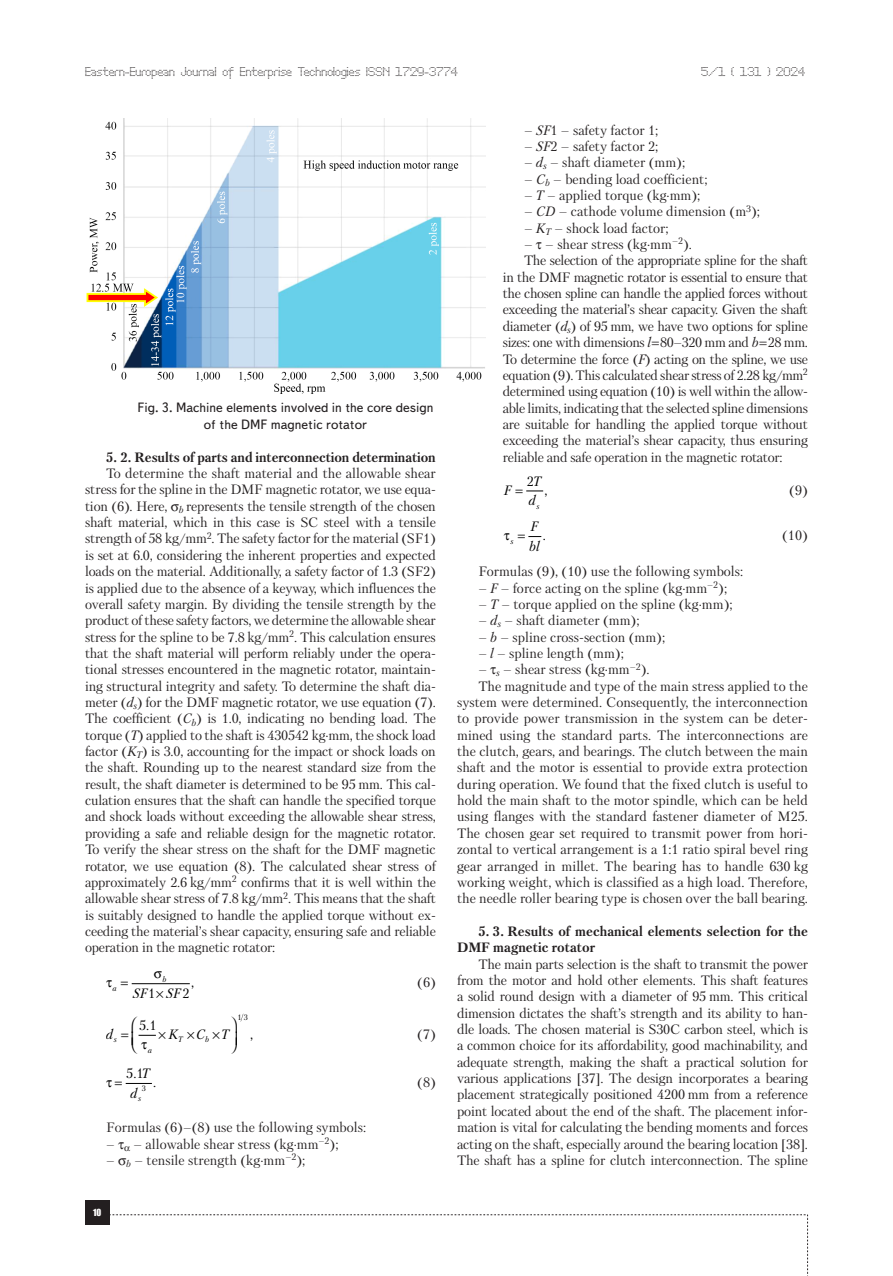
<style>
.page{position:relative;width:893px;height:1276px;background:#fff}
.page>*{position:absolute;margin:0;border:0;box-sizing:border-box;transform-origin:0 0}
.Text__англ__отступ{font:13.5px/16.4px "Petersburg C";letter-spacing:-.015em;color:#231f20;text-align:justify}
.Text__англ__отступ-2{font:700 13.5px/16.4px "Petersburg C";color:#231f20}
.Подпись_рисунка{font:13.5px/16.2px "Text Book C";color:#231f20;text-align:center}
.t1{font:italic 13.5px/19.4px "Petersburg C";color:#000}
.Формула_2_строки{font:13.5px "Petersburg C";color:#231f20}
.t2{font:13.5px "Petersburg C";color:#000}
.t3{font:12px "Perfo C";letter-spacing:.015em;color:#231f20}
.t4{font:9px "Impact";color:#fff}
.t5{font:italic 7.8px "Petersburg C";color:#000}
.t6{font:7.8px "Petersburg C";color:#000}
.s1{font-style:italic}
.s2{font-style:normal}
</style>
<div class="page">
<div style="left:85px;top:1200px;width:24px;height:24px;background:#231f20"></div>
<svg style="left:109px;top:1214px;width:699px;height:62px"></svg>
<hr style="left:132px;top:983px;width:58px;height:1px;background:#000">
<img style="left:86px;top:118px;width:400px;height:275px">
<svg style="left:138px;top:1034px;width:18px;height:2px"></svg>
<svg style="left:125px;top:1082px;width:27px;height:2px"></svg>
<svg style="left:526px;top:490px;width:17px;height:2px"></svg>
<svg style="left:528px;top:536px;width:13px;height:2px"></svg>
<p class="t3" style="left:85px;top:65px;width:374px">Eastern-European Journal of Enterprise Technologies ISSN 1729-3774</p>
<p class="t3" style="left:701px;top:65px;width:105px">5/1 ( 131 ) 2024</p>
<p class="Подпись_рисунка" style="left:137px;top:400px;width:298px">Fig. 3. Machine elements involved in the core design of the DMF magnetic rotator</p>
<p class="Text__англ__отступ-2" style="left:106px;top:448px;width:331px">5. 2. Results of parts and interconnection determination</p>
<p class="Text__англ__отступ" style="left:85px;top:465px;width:352px;text-align:left;text-indent:21px">To determine the shaft material and the allowable shear stress for the spline in the DMF magnetic rotator, we use equa&shy;tion (6). Here, <sub>b</sub> represents the tensile strength of the chosen shaft material, which in this case is SC steel with a tensile strength of 58 kg/mm<sup>2</sup>. The safety factor for the material (SF1) is set at 6.0, considering the inherent properties and expected loads on the material. Additionally, a safety factor of 1.3 (SF2) is applied due to the absence of a keyway, which influences the overall safety margin. By dividing the tensile strength by the product of these safety factors, we determine the allowable shear stress for the spline to be 7.8 kg/mm<sup>2</sup>. This calculation ensures that the shaft material will perform reliably under the opera&shy;tional stresses encountered in the magnetic rotator, maintain&shy;ing structural integrity and safety. To determine the shaft dia&shy;meter (<span class="s1">d</span><sub>s</sub>) for the DMF magnetic rotator, we use equation (7).<br>The coefficient (<span class="s1">C</span><sub>b</sub>) is 1.0, indicating no bending load. The torque (<span class="s1">T</span>) applied to the shaft is 430542 kg·mm, the shock load factor (<span class="s1">K</span><sub>T</sub>) is 3.0, accounting for the impact or shock loads on the shaft. Rounding up to the nearest standard size from the result, the shaft diameter is determined to be 95 mm. This cal&shy;culation ensures that the shaft can handle the specified torque and shock loads without exceeding the allowable shear stress, providing a safe and reliable design for the magnetic rotator.<br>To verify the shear stress on the shaft for the DMF magnetic rotator, we use equation (8). The calculated shear stress of approximately 2.6 kg/mm<sup>2</sup> confirms that it is well within the allowable shear stress of 7.8 kg/mm<sup>2</sup>. This means that the shaft is suitably designed to handle the applied torque without ex&shy;ceeding the material’s shear capacity, ensuring safe and reliable operation in the magnetic rotator:</p>
<p class="t5" style="left:113px;top:983px;width:6px">a</p>
<p class="t5" style="left:162px;top:974px;width:5px">b</p>
<p class="t2" style="left:191px;top:974px;width:5px">,</p>
<p class="Формула_2_строки" style="left:417px;top:974px;width:20px">(6)</p>
<p class="t1" style="left:133px;top:983px;width:24px">SF<span class="s2">1</span></p>
<p class="t1" style="left:166px;top:983px;width:25px">SF<span class="s2">2</span></p>
<p class="t6" style="left:237px;top:1012px;width:12px">1 3</p>
<p class="t2" style="left:139px;top:1017px;width:19px">51</p>
<p class="t1" style="left:106px;top:1024px;width:12px">d<sub>s</sub></p>
<p class="t1" style="left:169px;top:1024px;width:11px">K</p>
<p class="t1" style="left:196px;top:1024px;width:35px">C T</p>
<p class="t5" style="left:148px;top:1045px;width:6px">a</p>
<p class="t2" style="left:146px;top:1017px;width:5px">.</p>
<p class="t2" style="left:250px;top:1026px;width:5px">,</p>
<p class="Формула_2_строки" style="left:417px;top:1026px;width:20px">(7)</p>
<p class="t5" style="left:178px;top:1035px;width:6px">T</p>
<p class="t5" style="left:205px;top:1035px;width:5px">b</p>
<p class="t2" style="left:126px;top:1065px;width:25px">5 1<span class="s1">T</span></p>
<p class="t6" style="left:142px;top:1084px;width:6px">3</p>
<p class="t2" style="left:133px;top:1065px;width:5px">.</p>
<p class="t2" style="left:153px;top:1074px;width:5px">.</p>
<p class="t1" style="left:130px;top:1083px;width:12px">d<sub>s</sub></p>
<p class="Text__англ__отступ" style="left:106px;top:1119px;width:261px">Formulas (6)–(8) use the following symbols:</p>
<p class="Text__англ__отступ" style="left:106px;top:1135px;width:234px">– – allowable shear stress (kg·mm<sup>–2</sup>);</p>
<p class="Text__англ__отступ" style="left:106px;top:1151px;width:201px">– <sub>b</sub> – tensile strength (kg·mm<sup>–2</sup>);</p>
<p class="t4" style="left:93px;top:1205px;width:10px">10</p>
<p class="Формула_2_строки" style="left:417px;top:1074px;width:20px">(8)</p>
<p class="Text__англ__отступ" style="left:524px;top:122px;width:136px">– <span class="s1">SF</span>1 – safety factor 1;</p>
<p class="Text__англ__отступ" style="left:524px;top:138px;width:136px">– <span class="s1">SF</span>2 – safety factor 2;</p>
<p class="Text__англ__отступ" style="left:524px;top:154px;width:163px">– <span class="s1">d</span><sub>s</sub> – shaft diameter (mm);</p>
<p class="Text__англ__отступ" style="left:524px;top:171px;width:185px">– <span class="s1">C</span><sub>b</sub> – bending load coefficient;</p>
<p class="Text__англ__отступ" style="left:524px;top:187px;width:178px">– <span class="s1">T</span> – applied torque (kg·mm);</p>
<p class="Text__англ__отступ" style="left:524px;top:203px;width:238px">– <span class="s1">CD</span> – cathode volume dimension (m<sup>3</sup>);</p>
<p class="Text__англ__отступ" style="left:524px;top:220px;width:146px">– <span class="s1">K</span><sub>T</sub> – shock load factor;</p>
<p class="Text__англ__отступ" style="left:524px;top:236px;width:169px">– – shear stress (kg·mm<sup>–2</sup>).</p>
<p class="Text__англ__отступ" style="left:503px;top:252px;width:307px;text-indent:21px">The selection of the appropriate spline for the shaft in the DMF magnetic rotator is essential to ensure that the chosen spline can handle the applied forces without exceeding the material’s shear capacity. Given the shaft diameter (<span class="s1">d</span><sub>s</sub>) of 95 mm, we have two options for spline sizes: one with dimensions <span class="s1">l</span> 80–320 mm and <span class="s1">b</span> 28 mm.<br>To determine the force (<span class="s1">F</span>) acting on the spline, we use equation (9). This calculated shear stress of 2.28 kg/mm<sup>2 </sup>determined using equation (10) is well within the allow&shy;able limits, indicating that the selected spline dimensions are suitable for handling the applied torque without exceeding the material’s shear capacity, thus ensuring reliable and safe operation in the magnetic rotator:</p>
<p class="t1" style="left:504px;top:480px;width:9px">F</p>
<p class="t1" style="left:527px;top:471px;width:15px"><span class="s2">2</span>T d<sub>s</sub></p>
<p class="t2" style="left:545px;top:482px;width:5px">,</p>
<p class="Формула_2_строки" style="left:789px;top:482px;width:20px">(9)</p>
<p class="t1" style="left:529px;top:517px;width:12px">F bl</p>
<p class="t2" style="left:543px;top:527px;width:5px">.</p>
<p class="Формула_2_строки" style="left:782px;top:527px;width:27px">(10)</p>
<p class="Text__англ__отступ" style="left:478px;top:563px;width:266px">Formulas (9), (10) use the following symbols:</p>
<p class="Text__англ__отступ" style="left:478px;top:579px;width:250px">– <span class="s1">F</span> – force acting on the spline (kg·mm<sup>–2</sup>);</p>
<p class="Text__англ__отступ" style="left:478px;top:596px;width:256px">– <span class="s1">T</span> – torque applied on the spline (kg·mm);</p>
<p class="Text__англ__отступ" style="left:478px;top:612px;width:163px">– <span class="s1">d</span><sub>s</sub> – shaft diameter (mm);</p>
<p class="Text__англ__отступ" style="left:478px;top:628px;width:188px">– <span class="s1">b</span> – spline cross-section (mm);</p>
<p class="Text__англ__отступ" style="left:478px;top:645px;width:147px">– <span class="s1">l</span> – spline length (mm);</p>
<p class="Text__англ__отступ" style="left:478px;top:661px;width:173px">– <sub>s</sub> – shear stress (kg·mm<sup>–2</sup>).</p>
<p class="Text__англ__отступ" style="left:457px;top:677px;width:352px;text-indent:21px">The magnitude and type of the main stress applied to the system were determined. Consequently, the interconnection to provide power transmission in the system can be deter&shy;mined using the standard parts. The interconnections are the clutch, gears, and bearings. The clutch between the main shaft and the motor is essential to provide extra protection during operation. We found that the fixed clutch is useful to hold the main shaft to the motor spindle, which can be held using flanges with the standard fastener diameter of M25.<br>The chosen gear set required to transmit power from hori&shy;zontal to vertical arrangement is a 1:1 ratio spiral bevel ring gear arranged in millet. The bearing has to handle 630 kg working weight, which is classified as a high load. Therefore, the needle roller bearing type is chosen over the ball bearing.</p>
<p class="Text__англ__отступ-2" style="left:457px;top:922px;width:352px;text-indent:21px">5. 3. Results of mechanical elements selection for the<br>DMF magnetic rotator</p>
<p class="Text__англ__отступ" style="left:457px;top:955px;width:352px;text-indent:21px">The main parts selection is the shaft to transmit the power from the motor and hold other elements. This shaft features a solid round design with a diameter of 95 mm. This critical dimension dictates the shaft’s strength and its ability to han&shy;dle loads. The chosen material is S30C carbon steel, which is a common choice for its affordability, good machinability, and adequate strength, making the shaft a practical solution for various applications [37]. The design incorporates a bearing placement strategically positioned 4200 mm from a reference point located about the end of the shaft. The placement infor&shy;mation is vital for calculating the bending moments and forces acting on the shaft, especially around the bearing location [38].<br>The shaft has a spline for clutch interconnection. The spline</p>
<p class="t5" style="left:510px;top:536px;width:4px">s</p>
</div>
